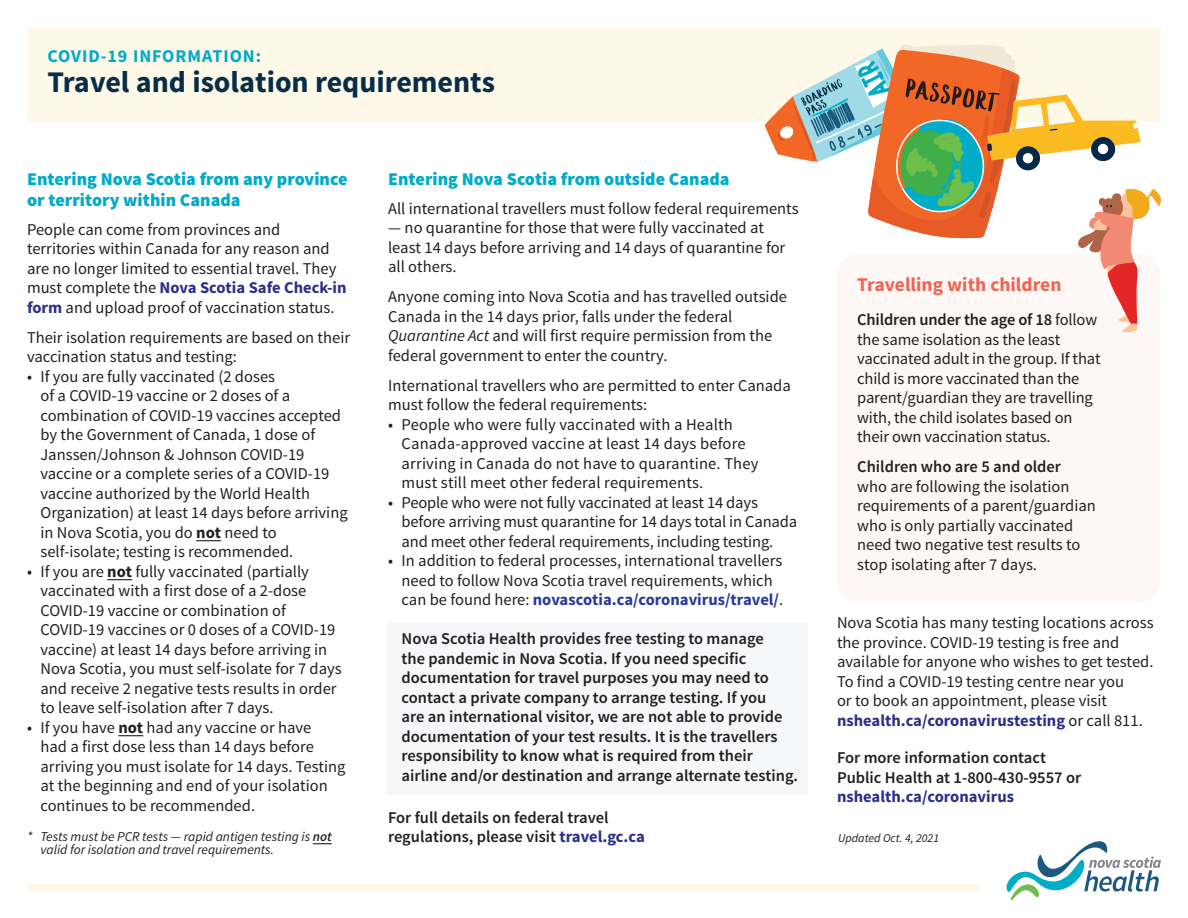
<style>
.page{position:relative;width:1188px;height:918px;background:#fff}
.page>*{position:absolute;margin:0;border:0;box-sizing:border-box;transform-origin:0 0}
.t1{font:700 30px "Source Sans Pro";color:#082d47}
.t2{font:700 19.5px "Source Sans Pro";color:#f16353}
.t3{font:900 18px/21px "Source Sans Pro";color:#00abc8}
.t4{font:700 18px "Source Sans Pro";letter-spacing:.05em;color:#00abc8}
.t5{font:16.5px/19.5px "Source Sans Pro";color:#231f20}
.t6{font:600 16.5px/19.5px "Source Sans Pro";color:#231f20}
.t7{font:700 16.5px "Source Sans Pro";color:#2b2f87}
.t8{font:italic 13.5px/13.5px "Source Sans Pro";color:#231f20}
.t9{font:italic 12px "Source Sans Pro";color:#231f20}
.s1{font-weight:700;color:#2b2f87}
.s2{font-weight:700}
.s3{font-weight:600}
.s4{font-style:italic}
.s5{font-weight:700;color:#283b97}
</style>
<div class="page">
<div style="left:837px;top:255px;width:323px;height:347px;background:#fef7f6;border-radius:20px"></div>
<div style="left:27px;top:27px;width:1134px;height:95px;background:#fdf8e8"></div>
<div style="left:388px;top:622px;width:420px;height:173px;background:#f5f7f8"></div>
<div style="left:27px;top:885px;width:952px;height:6px;background:#fdf8e8"></div>
<svg style="left:1006px;top:841px;width:155px;height:60px"></svg>
<svg style="left:765px;top:44px;width:396px;height:289px"></svg>
<svg style="left:196px;top:540px;width:25px;height:1px"></svg>
<svg style="left:107px;top:579px;width:25px;height:1px"></svg>
<svg style="left:118px;top:735px;width:25px;height:1px"></svg>
<svg style="left:313px;top:843px;width:19px;height:1px"></svg>
<p class="t4" style="left:48px;top:44px;width:215px">COVID-19 INFORMATION:</p>
<h1 class="t1" style="left:48px;top:63px;width:449px">Travel and isolation requirements</h1>
<p class="t3" style="left:27px;top:170px;width:322px">Entering Nova Scotia from any province or territory within Canada</p>
<p class="t5" style="left:27px;top:220px;width:321px">People can come from provinces and territories within Canada for any reason and are no longer limited to essential travel. They must complete the <span class="s1">Nova Scotia Safe Check-in form</span> and upload proof of vaccination status.</p>
<p class="t5" style="left:27px;top:328px;width:325px">Their isolation requirements are based on their vaccination status and testing:</p>
<p class="t5" style="left:40px;top:367px;width:309px;text-indent:-13px">• If you are fully vaccinated (2 doses<br>of a COVID-19 vaccine or 2 doses of a combination of COVID-19 vaccines accepted by the Government of Canada, 1 dose of Janssen/Johnson &amp; Johnson COVID-19 vaccine or a complete series of a COVID-19 vaccine authorized by the World Health Organization) at least 14 days before arriving in Nova Scotia, you do <span class="s2">not</span> need to self-isolate; testing is recommended.</p>
<p class="t5" style="left:40px;top:562px;width:303px;text-indent:-13px">• If you are <span class="s2">not</span> fully vaccinated (partially vaccinated with a first dose of a 2-dose COVID-19 vaccine or combination of COVID-19 vaccines or 0 doses of a COVID-19 vaccine) at least 14 days before arriving in Nova Scotia, you must self-isolate for 7 days and receive 2 negative tests results in order to leave self-isolation after 7 days.</p>
<p class="t5" style="left:40px;top:718px;width:307px;text-indent:-13px">• If you have <span class="s2">not</span> had any vaccine or have<br>had a first dose less than 14 days before arriving you must isolate for 14 days. Testing at the beginning and end of your isolation continues to be recommended.</p>
<p class="t8" style="left:40px;top:830px;width:293px;text-indent:-14px">* Tests must be PCR tests — rapid antigen testing is <span class="s3">not </span>valid for isolation and travel requirements.</p>
<p class="t3" style="left:388px;top:170px;width:343px">Entering Nova Scotia from outside Canada</p>
<p class="t5" style="left:388px;top:199px;width:412px">All international travellers must follow federal requirements</p>
<p class="t5" style="left:388px;top:218px;width:399px">— no quarantine for those that were fully vaccinated at least 14 days before arriving and 14 days of quarantine for all others.</p>
<p class="t5" style="left:388px;top:287px;width:400px">Anyone coming into Nova Scotia and has travelled outside Canada in the 14 days prior, falls under the federal <span class="s4">Quarantine Act</span> and will first require permission from the federal government to enter the country.</p>
<p class="t5" style="left:388px;top:376px;width:404px">International travellers who are permitted to enter Canada must follow the federal requirements:</p>
<p class="t5" style="left:402px;top:415px;width:358px;text-indent:-13px">• People who were fully vaccinated with a Health Canada-approved vaccine at least 14 days before arriving in Canada do not have to quarantine. They must still meet other federal requirements.</p>
<p class="t5" style="left:402px;top:493px;width:397px;text-indent:-13px">• People who were not fully vaccinated at least 14 days before arriving must quarantine for 14 days total in Canada and meet other federal requirements, including testing.</p>
<p class="t5" style="left:402px;top:551px;width:383px;text-indent:-13px">• In addition to federal processes, international travellers need to follow Nova Scotia travel requirements, which can be found here: <span class="s5">novascotia.ca/coronavirus/travel/</span>.</p>
<p class="t6" style="left:402px;top:629px;width:398px">Nova Scotia Health provides free testing to manage<br>the pandemic in Nova Scotia. If you need specific documentation for travel purposes you may need to contact a private company to arrange testing. If you<br>are an international visitor, we are not able to provide documentation of your test results. It is the travellers responsibility to know what is required from their airline and/or destination and arrange alternate testing.</p>
<p class="t6" style="left:388px;top:808px;width:258px">For full details on federal travel regulations, please visit <span class="s1">travel.gc.ca</span></p>
<p class="t2" style="left:857px;top:272px;width:206px">Travelling with children</p>
<p class="t5" style="left:857px;top:310px;width:245px"><span class="s3">Children under the age of 18</span> follow the same isolation as the least vaccinated adult in the group. If that child is more vaccinated than the parent/guardian they are travelling with, the child isolates based on their own vaccination status.</p>
<p class="t6" style="left:857px;top:457px;width:205px">Children who are 5 and older</p>
<p class="t5" style="left:857px;top:477px;width:240px">who are following the isolation requirements of a parent/guardian who is only partially vaccinated need two negative test results to stop isolating after 7 days.</p>
<p class="t5" style="left:837px;top:613px;width:318px">Nova Scotia has many testing locations across the province. COVID-19 testing is free and available for anyone who wishes to get tested.<br>To find a COVID-19 testing centre near you<br>or to book an appointment, please visit <span class="s1">nshealth.ca/coronavirustesting</span> or call 811.</p>
<p class="t6" style="left:837px;top:749px;width:246px">For more information contact<br>Public Health at 1-800-430-9557 or</p>
<p class="t7" style="left:837px;top:786px;width:179px">nshealth.ca/coronavirus</p>
<p class="t9" style="left:838px;top:830px;width:103px">Updated Oct. 4, 2021</p>
</div>
